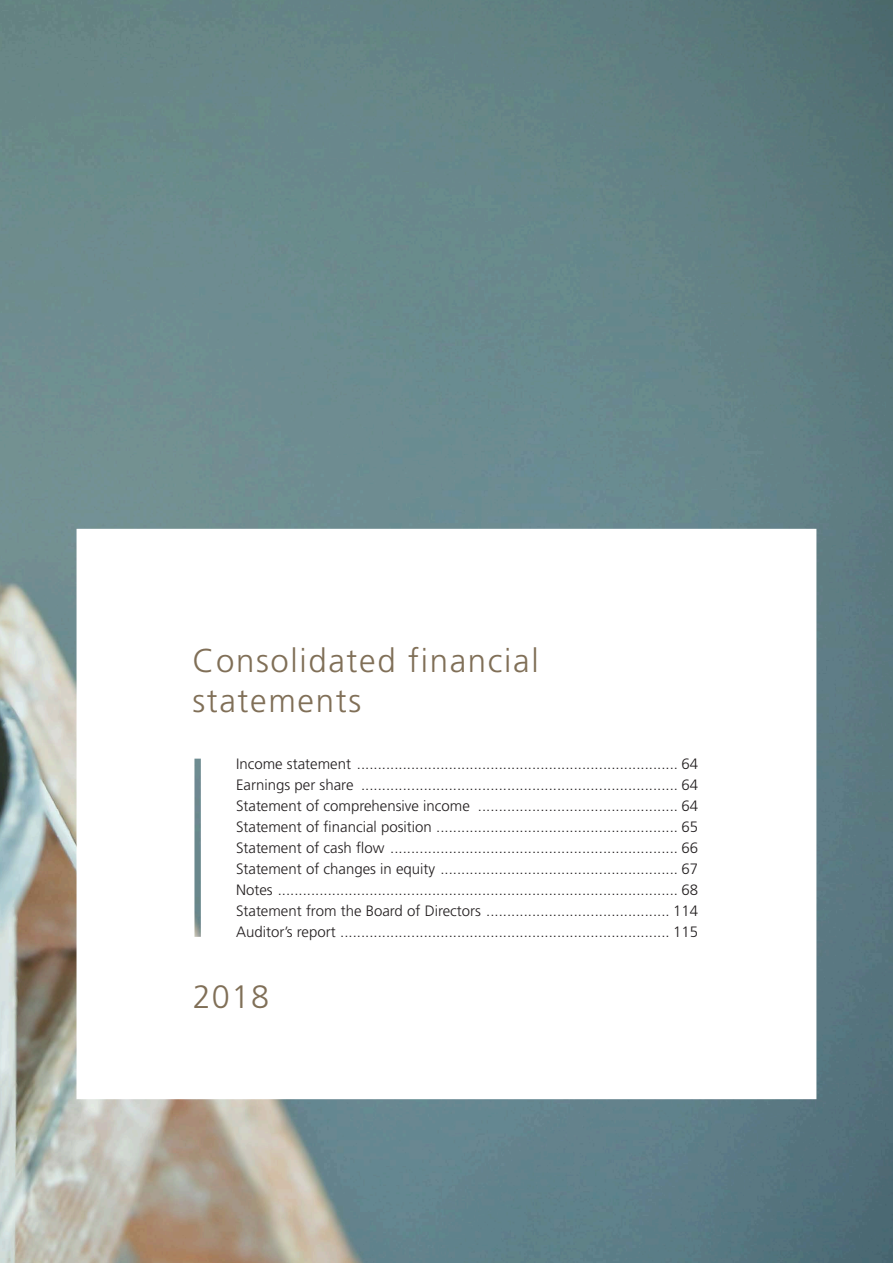
<style>
.page{position:relative;width:893px;height:1263px;background:#fff}
.page>*{position:absolute;margin:0;border:0;box-sizing:border-box;transform-origin:0 0}
.t1{font:300 33px "Frutiger";letter-spacing:.05em;color:#806f57}
.t2{font:300 32.4px "Frutiger";color:#806f57}
.t3{font:300 15px "Frutiger";color:#231f20}
</style>
<div class="page">
<img style="left:0;top:0;width:893px;height:1263px">
<svg style="left:77px;top:529px;width:739px;height:570px"></svg>
<p class="t1" style="left:192px;top:642px;width:348px">Consolidated financial</p>
<p class="t1" style="left:192px;top:682px;width:170px">statements</p>
<p class="t3" style="left:236px;top:755px;width:464px">Income statement ............................................................................. 64</p>
<p class="t3" style="left:236px;top:776px;width:464px">Earnings per share ............................................................................ 64</p>
<p class="t3" style="left:236px;top:797px;width:464px">Statement of comprehensive income ................................................ 64</p>
<p class="t3" style="left:236px;top:818px;width:464px">Statement of financial position .......................................................... 65</p>
<p class="t3" style="left:236px;top:839px;width:464px">Statement of cash flow ..................................................................... 66</p>
<p class="t3" style="left:236px;top:860px;width:464px">Statement of changes in equity ......................................................... 67</p>
<p class="t3" style="left:236px;top:881px;width:464px">Notes ................................................................................................ 68</p>
<p class="t3" style="left:236px;top:902px;width:464px">Statement from the Board of Directors ............................................ 114</p>
<p class="t3" style="left:236px;top:923px;width:464px">Auditor’s report ............................................................................... 115</p>
<h2 class="t2" style="left:192px;top:979px;width:78px">2018</h2>
</div>
